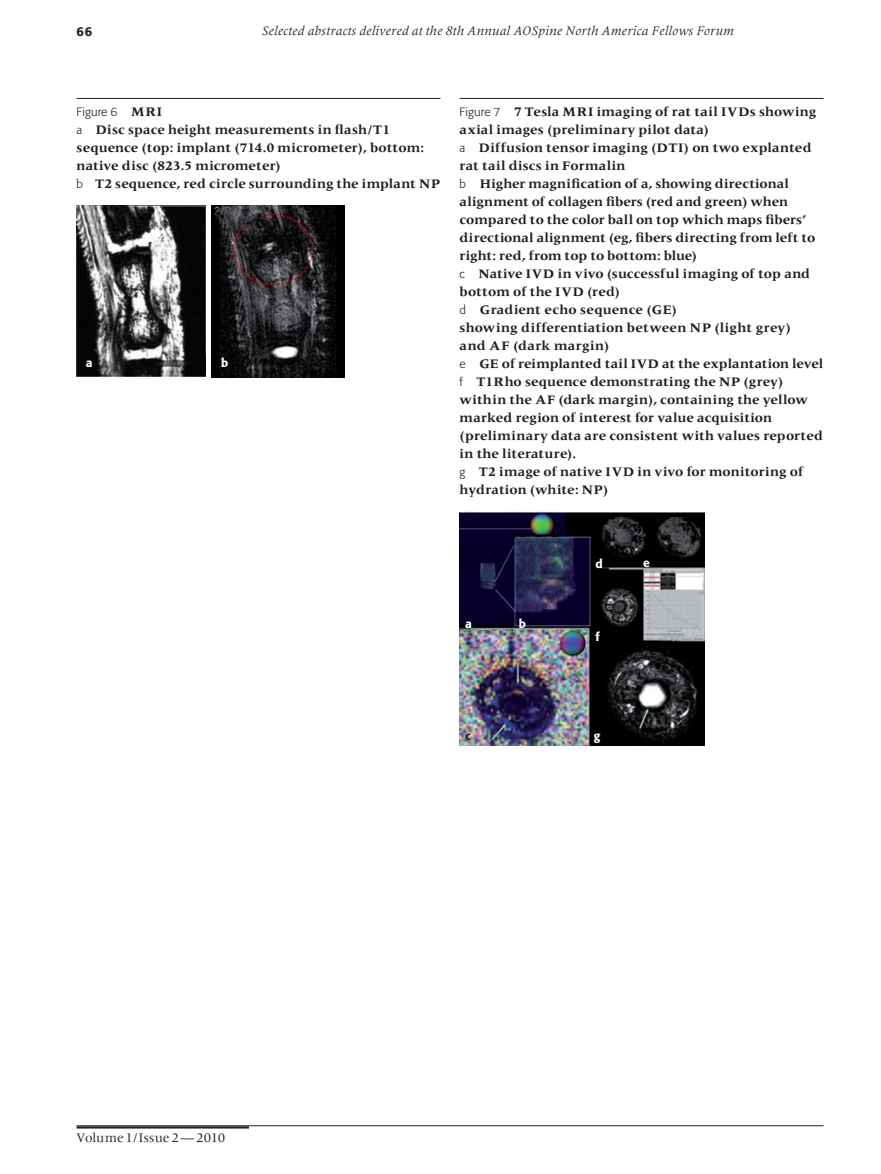
<style>
.page{position:relative;width:881px;height:1174px;background:#fff}
.page>*{position:absolute;margin:0;border:0;box-sizing:border-box;transform-origin:0 0}
.t1{font:700 13.5px/18px "Meridien LT Std";letter-spacing:.005em;color:#231f20}
.t2{font:italic 13.5px "Meridien LT Std";letter-spacing:.015em;color:#231f20}
.t3{font:13.5px "Meridien LT Std";letter-spacing:.005em;color:#231f20}
.t4{font:500 12.75px "Formata BQ";color:#231f20}
.t5{font:300 12px "Formata BQ";letter-spacing:.01em;color:#231f20}
.t6{font:500 12px "Formata BQ";color:#fff}
.t7{font:500 12px "Formata BQ";color:#231f20}
.s1{font-family:"Meridien LT Std";font-weight:700;font-size:13.5px}
.s2{font-family:"Formata BQ";font-weight:300;font-size:12px}
</style>
<div class="page">
<hr style="left:77px;top:1125px;width:746px;height:1px;background:#231f20">
<hr style="left:77px;top:1126px;width:172px;height:2px;background:#231f20">
<img style="left:459px;top:512px;width:245px;height:234px">
<img style="left:211px;top:206px;width:134px;height:171px">
<img style="left:77px;top:206px;width:128px;height:171px">
<hr style="left:459px;top:98px;width:364px;height:1px;background:#231f20">
<hr style="left:77px;top:98px;width:363px;height:1px;background:#231f20">
<p class="t4" style="left:77px;top:23px;width:17px">66</p>
<p class="t2" style="left:261px;top:24px;width:473px">Selected abstracts delivered at the 8th Annual AOSpine North America Fellows Forum</p>
<p class="t5" style="left:77px;top:105px;width:87px">Figure 6 <span class="s1">MRI</span></p>
<p class="t1" style="left:77px;top:120px;width:365px"><span class="s2">a</span> Disc space height measurements in flash/T1 sequence (top: implant (714.0 micrometer), bottom: native disc (823.5 micrometer)<br><span class="s2">b</span> T2 sequence, red circle surrounding the implant NP</p>
<p class="t6" style="left:86px;top:355px;width:8px">a</p>
<p class="t6" style="left:221px;top:355px;width:9px">b</p>
<p class="t1" style="left:459px;top:102px;width:365px"><span class="s2">Figure 7</span> 7 Tesla MRI imaging of rat tail IVDs showing axial images (preliminary pilot data)<br><span class="s2">a</span> Diffusion tensor imaging (DTI) on two explanted rat tail discs in Formalin<br><span class="s2">b</span> Higher magnification of a, showing directional alignment of collagen fibers (red and green) when compared to the color ball on top which maps fibers’ directional alignment (eg, fibers directing from left to right: red, from top to bottom: blue)<br><span class="s2">c</span> Native IVD in vivo (successful imaging of top and bottom of the IVD (red)<br><span class="s2">d</span> Gradient echo sequence (GE)<br>showing differentiation between NP (light grey)<br>and AF (dark margin)<br><span class="s2">e</span> GE of reimplanted tail IVD at the explantation level <span class="s2">f</span> T1Rho sequence demonstrating the NP (grey) within the AF (dark margin), containing the yellow marked region of interest for value acquisition (preliminary data are consistent with values reported in the literature).<br><span class="s2">g</span> T2 image of native IVD in vivo for monitoring of hydration (white: NP)</p>
<p class="t6" style="left:465px;top:616px;width:8px">a</p>
<p class="t6" style="left:518px;top:616px;width:9px">b</p>
<p class="t6" style="left:595px;top:556px;width:9px">d</p>
<p class="t6" style="left:643px;top:555px;width:8px">e</p>
<p class="t6" style="left:595px;top:629px;width:6px">f</p>
<p class="t7" style="left:465px;top:728px;width:7px">c</p>
<p class="t6" style="left:593px;top:728px;width:8px">g</p>
<p class="t3" style="left:77px;top:1130px;width:150px">Volume1/Issue2—2010</p>
</div>
